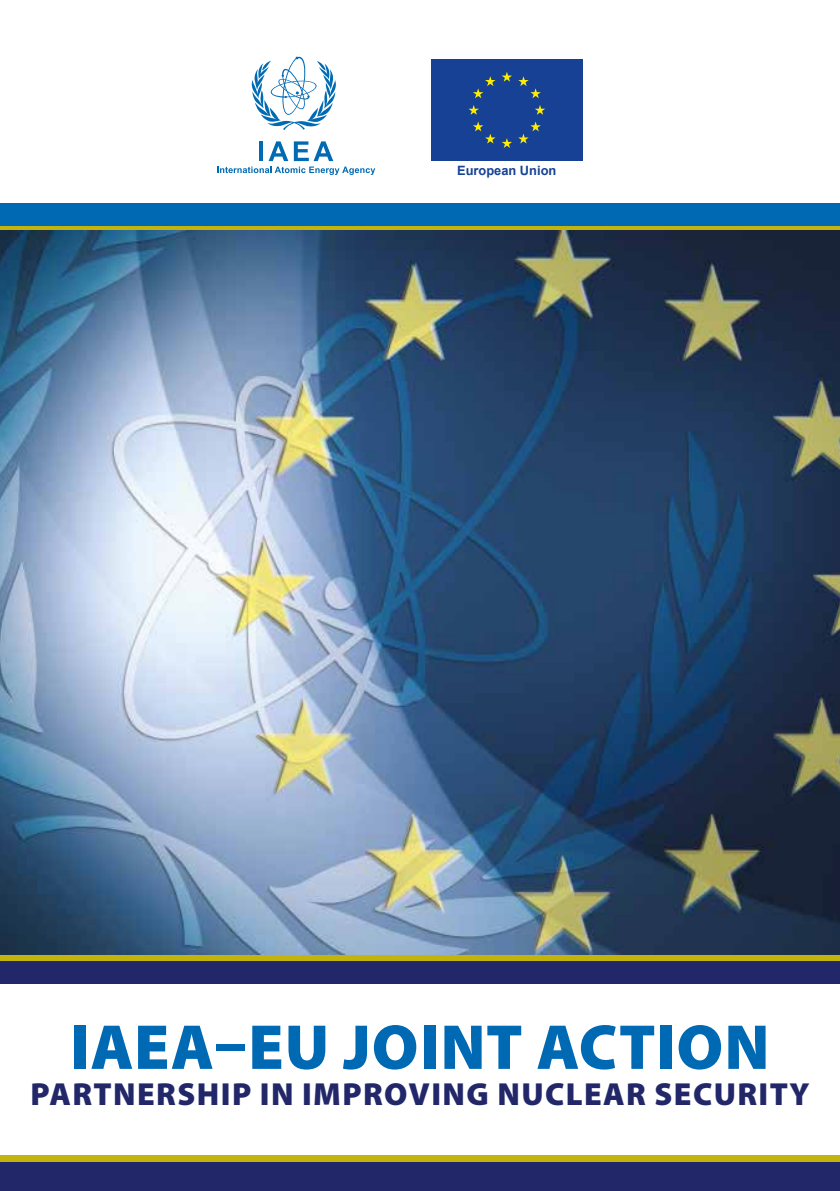
<style>
.page{position:relative;width:840px;height:1191px;background:#fff}
.page>*{position:absolute;margin:0;border:0;box-sizing:border-box;transform-origin:0 0}
.t1{font:900 64px "Myriad Pro";letter-spacing:.015em;color:#0069b4}
.t2{font:900 32px "Myriad Pro";letter-spacing:.045em;color:#212769}
.t3{font:700 12.8px "Arial";color:#164194}
</style>
<div class="page">
<div style="left:0;top:1155px;width:839px;height:36px;background:#c2b30d"></div>
<img style="left:0;top:230px;width:839px;height:725px">
<div style="left:430px;top:60px;width:152px;height:101px;background:#164194"></div>
<svg style="left:502px;top:72px;width:10px;height:10px"></svg>
<svg style="left:473px;top:76px;width:22px;height:22px"></svg>
<svg style="left:468px;top:105px;width:10px;height:10px"></svg>
<svg style="left:473px;top:121px;width:22px;height:23px"></svg>
<svg style="left:502px;top:138px;width:10px;height:10px"></svg>
<svg style="left:518px;top:121px;width:22px;height:23px"></svg>
<svg style="left:535px;top:105px;width:10px;height:10px"></svg>
<svg style="left:518px;top:76px;width:22px;height:22px"></svg>
<div style="left:0;top:961px;width:839px;height:23px;background:#212769"></div>
<div style="left:0;top:203px;width:839px;height:23px;background:#0069b4"></div>
<svg style="left:251px;top:57px;width:85px;height:73px"></svg>
<hr style="left:259px;top:141px;width:4px;height:20px;background:#006ab3">
<svg style="left:268px;top:141px;width:20px;height:20px"></svg>
<svg style="left:294px;top:141px;width:39px;height:20px"></svg>
<svg style="left:217px;top:167px;width:158px;height:8px"></svg>
<div style="left:0;top:1162px;width:839px;height:29px;background:#212769"></div>
<p class="t3" style="left:457px;top:162px;width:101px">European Union</p>
<h1 class="t1" style="left:70px;top:1004px;width:586px">IAEA–EU JOINT ACTION</h1>
<p class="t2" style="left:30px;top:1072px;width:84px">PARTNE</p>
<p class="t2" style="left:156px;top:1072px;width:654px">RSHIP IN IMPROVING NUCLEAR SECURITY</p>
</div>
